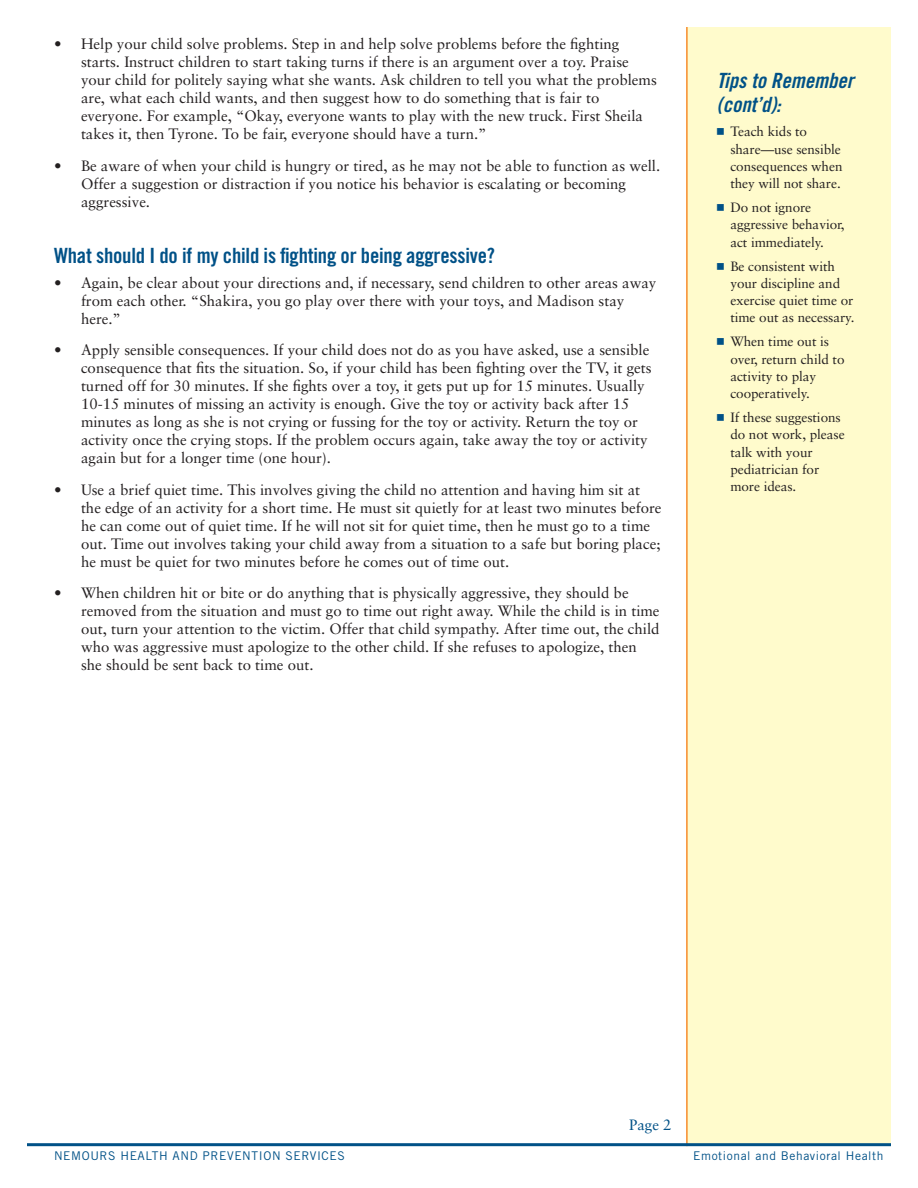
<style>
.page{position:relative;width:918px;height:1188px;background:#fff}
.page>*{position:absolute;margin:0;border:0;box-sizing:border-box;transform-origin:0 0}
.body_paragraph_style{font:21px "Trade Gothic Bold Cond Twenty";letter-spacing:-.01em;color:#005187}
.body_paragraph_style-2{font:21px/24.8px "Trade Gothic Bold Cond Twenty Obl";color:#005187}
.body_paragraph_style-3{font:15px/18px "Sabon";color:#231f20}
.t1{font:15px "Sabon";color:#005187}
.t2{font:13.5px/17.2px "Sabon";letter-spacing:-.005em;color:#231f20}
.t3{font:12px "Trade Gothic";letter-spacing:.05em;color:#005187}
.s1{font-family:"Universal Newswith Comm Pi";color:#005187}
</style>
<div class="page">
<div style="left:688px;top:27px;width:203px;height:1118px;background:#fffbcc"></div>
<hr style="left:686px;top:27px;width:2px;height:1119px;background:#f68c2b">
<hr style="left:27px;top:1143px;width:864px;height:3px;background:#005187">
<p class="body_paragraph_style-3" style="left:81px;top:35px;width:577px;text-indent:-27px">• Help your child solve problems. Step in and help solve problems before the fighting starts. Instruct children to start taking turns if there is an argument over a toy. Praise your child for politely saying what she wants. Ask children to tell you what the problems are, what each child wants, and then suggest how to do something that is fair to everyone. For example, “Okay, everyone wants to play with the new truck. First Sheila takes it, then Tyrone. To be fair, everyone should have a turn.”</p>
<p class="body_paragraph_style-3" style="left:81px;top:157px;width:581px;text-indent:-27px">• Be aware of when your child is hungry or tired, as he may not be able to function as well.<br>Offer a suggestion or distraction if you notice his behavior is escalating or becoming aggressive.</p>
<p class="body_paragraph_style" style="left:54px;top:243px;width:443px">What should I do if my child is fighting or being aggressive?</p>
<p class="body_paragraph_style-3" style="left:81px;top:274px;width:577px;text-indent:-27px">• Again, be clear about your directions and, if necessary, send children to other areas away from each other. “Shakira, you go play over there with your toys, and Madison stay here.”</p>
<p class="body_paragraph_style-3" style="left:81px;top:341px;width:572px;text-indent:-27px">• Apply sensible consequences. If your child does not do as you have asked, use a sensible consequence that fits the situation. So, if your child has been fighting over the TV, it gets turned off for 30 minutes. If she fights over a toy, it gets put up for 15 minutes. Usually 10-15 minutes of missing an activity is enough. Give the toy or activity back after 15 minutes as long as she is not crying or fussing for the toy or activity. Return the toy or activity once the crying stops. If the problem occurs again, take away the toy or activity again but for a longer time (one hour).</p>
<p class="body_paragraph_style-3" style="left:81px;top:481px;width:582px;text-indent:-27px">• Use a brief quiet time. This involves giving the child no attention and having him sit at the edge of an activity for a short time. He must sit quietly for at least two minutes before he can come out of quiet time. If he will not sit for quiet time, then he must go to a time out. Time out involves taking your child away from a situation to a safe but boring place; he must be quiet for two minutes before he comes out of time out.</p>
<p class="body_paragraph_style-3" style="left:81px;top:584px;width:580px;text-indent:-27px">• When children hit or bite or do anything that is physically aggressive, they should be removed from the situation and must go to time out right away. While the child is in time out, turn your attention to the victim. Offer that child sympathy. After time out, the child who was aggressive must apologize to the other child. If she refuses to apologize, then she should be sent back to time out.</p>
<p class="body_paragraph_style-2" style="left:717px;top:68px;width:138px">Tips to Remember (cont’d):</p>
<p class="t2" style="left:730px;top:123px;width:114px;text-indent:-14px"><span class="s1">N</span> Teach kids to share—use sensible consequences when they will not share.</p>
<p class="t2" style="left:730px;top:199px;width:116px;text-indent:-14px"><span class="s1">N</span> Do not ignore aggressive behavior, act immediately.</p>
<p class="t2" style="left:730px;top:257px;width:126px;text-indent:-14px"><span class="s1">N</span> Be consistent with your discipline and exercise quiet time or time out as necessary.</p>
<p class="t2" style="left:730px;top:333px;width:116px;text-indent:-14px"><span class="s1">N</span> When time out is over, return child to activity to play cooperatively.</p>
<p class="t2" style="left:730px;top:409px;width:116px;text-indent:-14px"><span class="s1">N</span> If these suggestions do not work, please talk with your pediatrician for more ideas.</p>
<p class="t1" style="left:629px;top:1116px;width:44px">Page 2</p>
<p class="t3" style="left:54px;top:1149px;width:292px">NEMOURS HEALTH AND PREVENTION SERVICES</p>
<p class="t3" style="left:693px;top:1149px;width:192px">Emotional and Behavioral Health</p>
</div>
